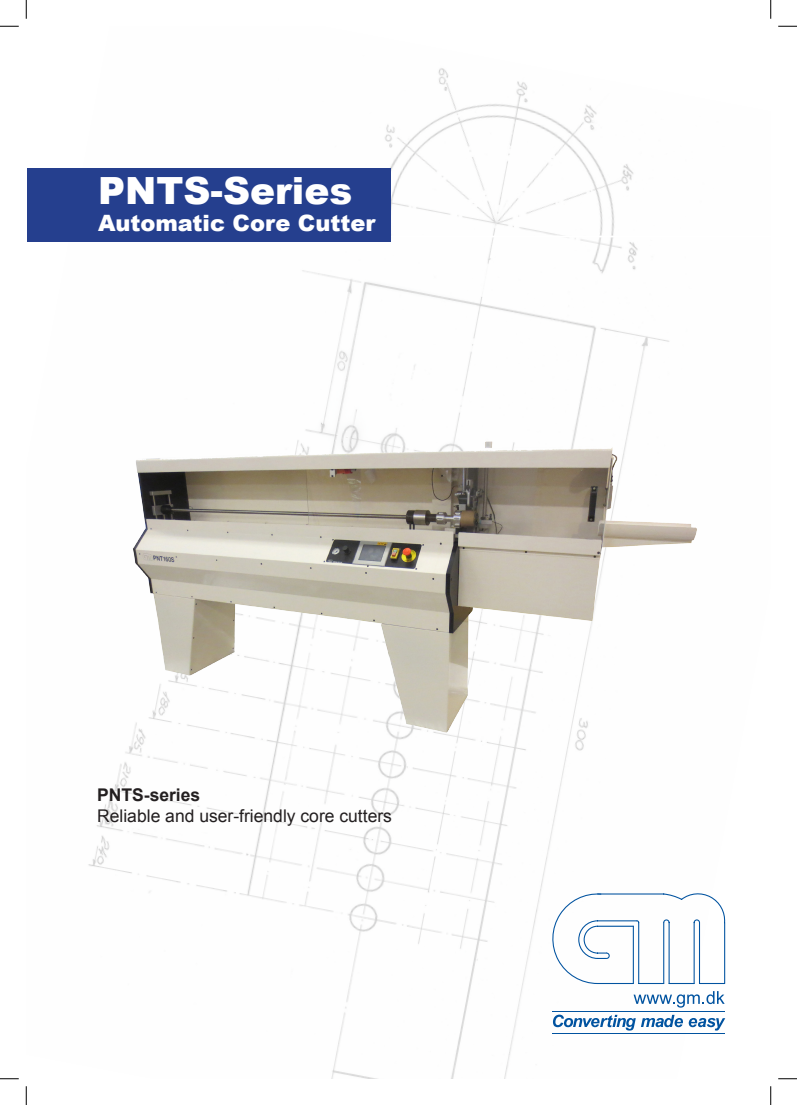
<style>
.page{position:relative;width:797px;height:1105px;background:#fff}
.page>*{position:absolute;margin:0;border:0;box-sizing:border-box;transform-origin:0 0}
.t1{font:900 37.5px "Arial";color:#fff}
.t2{font:900 22.5px "Arial";color:#fff}
.t3{font:17.5px "Arial";color:#231f20}
.t4{font:700 17.5px "Arial";color:#231f20}
</style>
<div class="page">
<img style="left:27px;top:68px;width:699px;height:1011px">
<hr style="left:26px;top:236px;width:744px;height:1px;background:#fff">
<svg style="left:552px;top:893px;width:173px;height:91px"></svg>
<svg style="left:553px;top:1015px;width:82px;height:15px"></svg>
<svg style="left:641px;top:1015px;width:84px;height:15px"></svg>
<hr style="left:552px;top:1011px;width:173px;height:1px;background:#0153a0">
<hr style="left:552px;top:1033px;width:173px;height:1px;background:#0153a0">
<svg style="left:633px;top:991px;width:91px;height:17px"></svg>
<img style="left:120px;top:395px;width:578px;height:376px">
<div style="left:27px;top:169px;width:364px;height:73px;background:#253f8e"></div>
<svg style="left:0;top:25px;width:19px;height:2px"></svg>
<svg style="left:778px;top:25px;width:19px;height:2px"></svg>
<svg style="left:0;top:1078px;width:19px;height:1px"></svg>
<svg style="left:778px;top:1078px;width:19px;height:1px"></svg>
<svg style="left:25px;top:0;width:2px;height:19px"></svg>
<svg style="left:25px;top:1086px;width:2px;height:19px"></svg>
<svg style="left:770px;top:0;width:1px;height:19px"></svg>
<svg style="left:770px;top:1086px;width:1px;height:19px"></svg>
<h1 class="t1" style="left:98px;top:164px;width:256px">PNTS-Series</h1>
<p class="t2" style="left:98px;top:207px;width:279px">Automatic Core Cutter</p>
<p class="t4" style="left:97px;top:783px;width:105px">PNTS-series</p>
<p class="t3" style="left:97px;top:804px;width:296px">Reliable and user-friendly core cutters</p>
</div>
